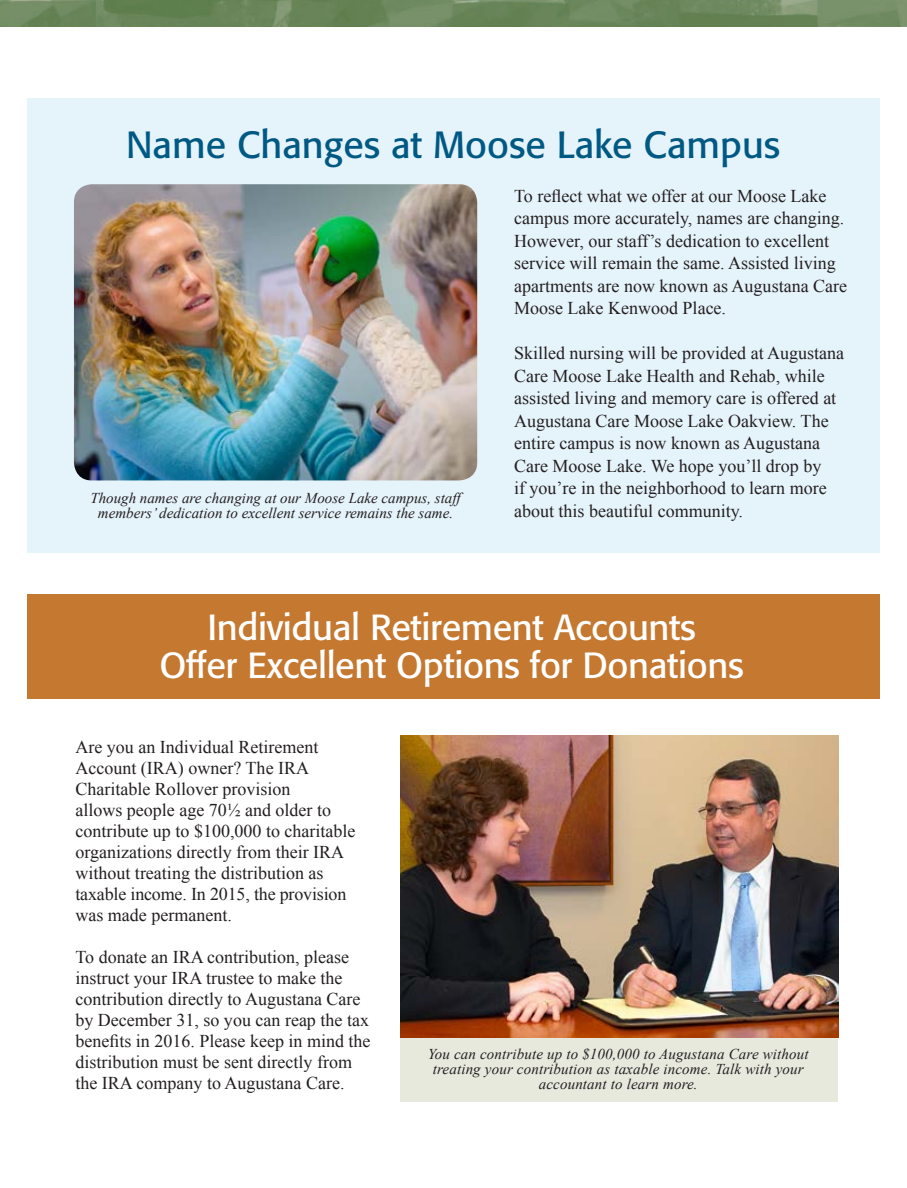
<style>
.page{position:relative;width:907px;height:1188px;background:#fff}
.page>*{position:absolute;margin:0;border:0;box-sizing:border-box;transform-origin:0 0}
.t1{font:37.5px "Formata";color:#005983}
.t2{font:36px/37.5px "Formata";letter-spacing:-.01em;color:#fff;text-align:center}
.t3{font:18px/21px "Times New Roman";color:#231f20}
.t4{font:italic 15px/15px "Times New Roman";letter-spacing:.01em;color:#231f20;text-align:center}
</style>
<div class="page">
<div style="left:27px;top:98px;width:853px;height:454px;background:#e5f3fb"></div>
<div style="left:27px;top:594px;width:853px;height:105px;background:#c47830"></div>
<div style="left:400px;top:1011px;width:438px;height:91px;background:#e7e9dd"></div>
<img style="left:74px;top:184px;width:403px;height:296px">
<img style="left:400px;top:735px;width:438px;height:302px">
<img style="left:0;top:0;width:907px;height:27px">
<p class="t1" style="left:126px;top:122px;width:655px">Name Changes at Moose Lake Campus</p>
<p class="t3" style="left:514px;top:184px;width:334px;line-height:22.5px">To reflect what we offer at our Moose Lake campus more accurately, names are changing.<br>However, our staff’s dedication to excellent service will remain the same. Assisted living apartments are now known as Augustana Care Moose Lake Kenwood Place.</p>
<p class="t3" style="left:514px;top:342px;width:331px;line-height:22.5px">Skilled nursing will be provided at Augustana Care Moose Lake Health and Rehab, while assisted living and memory care is offered at Augustana Care Moose Lake Oakview. The entire campus is now known as Augustana Care Moose Lake. We hope you’ll drop by<br>if you’re in the neighborhood to learn more about this beautiful community.</p>
<p class="t4" style="left:90px;top:490px;width:372px">Though names are changing at our Moose Lake campus, staff members’ dedication to excellent service remains the same.</p>
<p class="t2" style="left:159px;top:609px;width:586px">Individual Retirement Accounts<br>Offer Excellent Options for Donations</p>
<p class="t3" style="left:75px;top:736px;width:281px">Are you an Individual Retirement Account (IRA) owner? The IRA Charitable Rollover provision<br>allows people age 70½ and older to contribute up to $100,000 to charitable organizations directly from their IRA without treating the distribution as taxable income. In 2015, the provision was made permanent.</p>
<p class="t3" style="left:75px;top:946px;width:296px">To donate an IRA contribution, please instruct your IRA trustee to make the contribution directly to Augustana Care by December 31, so you can reap the tax benefits in 2016. Please keep in mind the distribution must be sent directly from the IRA company to Augustana Care.</p>
<p class="t4" style="left:428px;top:1046px;width:382px">You can contribute up to $100,000 to Augustana Care without treating your contribution as taxable income. Talk with your accountant to learn more.</p>
</div>
